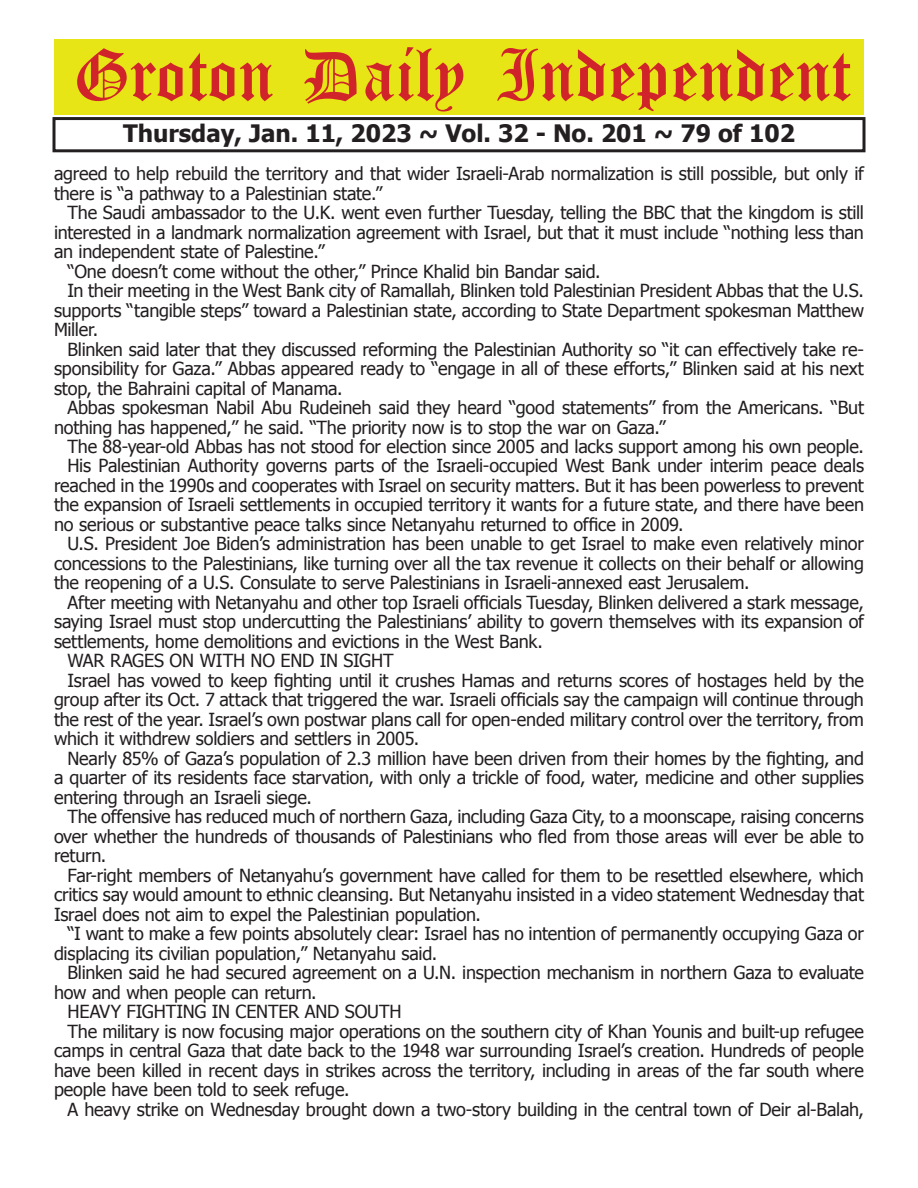
<style>
.page{position:relative;width:918px;height:1188px;background:#fff}
.page>*{position:absolute;margin:0;border:0;box-sizing:border-box;transform-origin:0 0}
.t1{font:54px "Old English Five";color:#d1232a}
.t2{font:700 24px "Tahoma";color:#231f20}
.t3{font:18px/19.5px "Tahoma";letter-spacing:-.01em;color:#231f20}
</style>
<div class="page">
<div style="left:52px;top:117px;width:814px;height:35px;border:3px solid #231f20"></div>
<div style="left:54px;top:40px;width:810px;height:75px;background:#e7e515"></div>
<h1 class="t1" style="left:73px;top:50px;width:779px">Groton Daily Independent</h1>
<h2 class="t2" style="left:123px;top:116px;width:673px">Thursday, Jan. 11, 2023 ~ Vol. 32 - No. 201 ~ 79 of 102</h2>
<p class="t3" style="left:54px;top:163px;width:811px">agreed to help rebuild the territory and that wider Israeli-Arab normalization is still possible, but only if there is “a pathway to a Palestinian state.”</p>
<p class="t3" style="left:68px;top:202px;width:798px">The Saudi ambassador to the U.K. went even further Tuesday, telling the BBC that the kingdom is still</p>
<p class="t3" style="left:54px;top:221px;width:811px">interested in a landmark normalization agreement with Israel, but that it must include “nothing less than</p>
<p class="t3" style="left:54px;top:241px;width:272px">an independent state of Palestine.”</p>
<p class="t3" style="left:68px;top:260px;width:535px">“One doesn’t come without the other,” Prince Khalid bin Bandar said.</p>
<p class="t3" style="left:68px;top:280px;width:798px">In their meeting in the West Bank city of Ramallah, Blinken told Palestinian President Abbas that the U.S.</p>
<p class="t3" style="left:54px;top:299px;width:812px">supports “tangible steps” toward a Palestinian state, according to State Department spokesman Matthew</p>
<p class="t3" style="left:54px;top:319px;width:46px">Miller.</p>
<p class="t3" style="left:68px;top:338px;width:798px">Blinken said later that they discussed reforming the Palestinian Authority so “it can effectively take re-</p>
<p class="t3" style="left:54px;top:358px;width:811px">sponsibility for Gaza.” Abbas appeared ready to “engage in all of these efforts,” Blinken said at his next</p>
<p class="t3" style="left:54px;top:377px;width:290px">stop, the Bahraini capital of Manama.</p>
<p class="t3" style="left:68px;top:397px;width:798px">Abbas spokesman Nabil Abu Rudeineh said they heard “good statements” from the Americans. “But</p>
<p class="t3" style="left:54px;top:416px;width:613px">nothing has happened,” he said. “The priority now is to stop the war on Gaza.”</p>
<p class="t3" style="left:68px;top:436px;width:798px">The 88-year-old Abbas has not stood for election since 2005 and lacks support among his own people.</p>
<p class="t3" style="left:68px;top:455px;width:798px">His Palestinian Authority governs parts of the Israeli-occupied West Bank under interim peace deals</p>
<p class="t3" style="left:54px;top:475px;width:811px">reached in the 1990s and cooperates with Israel on security matters. But it has been powerless to prevent</p>
<p class="t3" style="left:54px;top:494px;width:812px">the expansion of Israeli settlements in occupied territory it wants for a future state, and there have been</p>
<p class="t3" style="left:54px;top:514px;width:631px">no serious or substantive peace talks since Netanyahu returned to office in 2009.</p>
<p class="t3" style="left:68px;top:533px;width:798px">U.S. President Joe Biden’s administration has been unable to get Israel to make even relatively minor</p>
<p class="t3" style="left:54px;top:553px;width:812px">concessions to the Palestinians, like turning over all the tax revenue it collects on their behalf or allowing</p>
<p class="t3" style="left:54px;top:572px;width:697px">the reopening of a U.S. Consulate to serve Palestinians in Israeli-annexed east Jerusalem.</p>
<p class="t3" style="left:68px;top:592px;width:798px">After meeting with Netanyahu and other top Israeli officials Tuesday, Blinken delivered a stark message,</p>
<p class="t3" style="left:54px;top:611px;width:812px">saying Israel must stop undercutting the Palestinians’ ability to govern themselves with its expansion of</p>
<p class="t3" style="left:54px;top:631px;width:490px">settlements, home demolitions and evictions in the West Bank.</p>
<p class="t3" style="left:68px;top:650px;width:328px">WAR RAGES ON WITH NO END IN SIGHT</p>
<p class="t3" style="left:68px;top:670px;width:798px">Israel has vowed to keep fighting until it crushes Hamas and returns scores of hostages held by the</p>
<p class="t3" style="left:54px;top:689px;width:812px">group after its Oct. 7 attack that triggered the war. Israeli officials say the campaign will continue through</p>
<p class="t3" style="left:54px;top:709px;width:811px">the rest of the year. Israel’s own postwar plans call for open-ended military control over the territory, from</p>
<p class="t3" style="left:54px;top:728px;width:367px">which it withdrew soldiers and settlers in 2005.</p>
<p class="t3" style="left:68px;top:748px;width:798px">Nearly 85% of Gaza’s population of 2.3 million have been driven from their homes by the fighting, and</p>
<p class="t3" style="left:54px;top:767px;width:811px">a quarter of its residents face starvation, with only a trickle of food, water, medicine and other supplies</p>
<p class="t3" style="left:54px;top:787px;width:260px">entering through an Israeli siege.</p>
<p class="t3" style="left:68px;top:806px;width:798px">The offensive has reduced much of northern Gaza, including Gaza City, to a moonscape, raising concerns</p>
<p class="t3" style="left:54px;top:826px;width:811px">over whether the hundreds of thousands of Palestinians who fled from those areas will ever be able to</p>
<p class="t3" style="left:54px;top:845px;width:54px">return.</p>
<p class="t3" style="left:68px;top:865px;width:798px">Far-right members of Netanyahu’s government have called for them to be resettled elsewhere, which</p>
<p class="t3" style="left:54px;top:884px;width:812px">critics say would amount to ethnic cleansing. But Netanyahu insisted in a video statement Wednesday that</p>
<p class="t3" style="left:54px;top:904px;width:429px">Israel does not aim to expel the Palestinian population.</p>
<p class="t3" style="left:68px;top:923px;width:798px">“I want to make a few points absolutely clear: Israel has no intention of permanently occupying Gaza or</p>
<p class="t3" style="left:54px;top:943px;width:385px">displacing its civilian population,” Netanyahu said.</p>
<p class="t3" style="left:68px;top:962px;width:798px">Blinken said he had secured agreement on a U.N. inspection mechanism in northern Gaza to evaluate</p>
<p class="t3" style="left:54px;top:982px;width:264px">how and when people can return.</p>
<p class="t3" style="left:68px;top:1001px;width:336px">HEAVY FIGHTING IN CENTER AND SOUTH</p>
<p class="t3" style="left:68px;top:1021px;width:798px">The military is now focusing major operations on the southern city of Khan Younis and built-up refugee</p>
<p class="t3" style="left:54px;top:1040px;width:812px">camps in central Gaza that date back to the 1948 war surrounding Israel’s creation. Hundreds of people</p>
<p class="t3" style="left:54px;top:1060px;width:811px">have been killed in recent days in strikes across the territory, including in areas of the far south where</p>
<p class="t3" style="left:54px;top:1079px;width:297px">people have been told to seek refuge.</p>
<p class="t3" style="left:68px;top:1099px;width:798px">A heavy strike on Wednesday brought down a two-story building in the central town of Deir al-Balah,</p>
</div>
